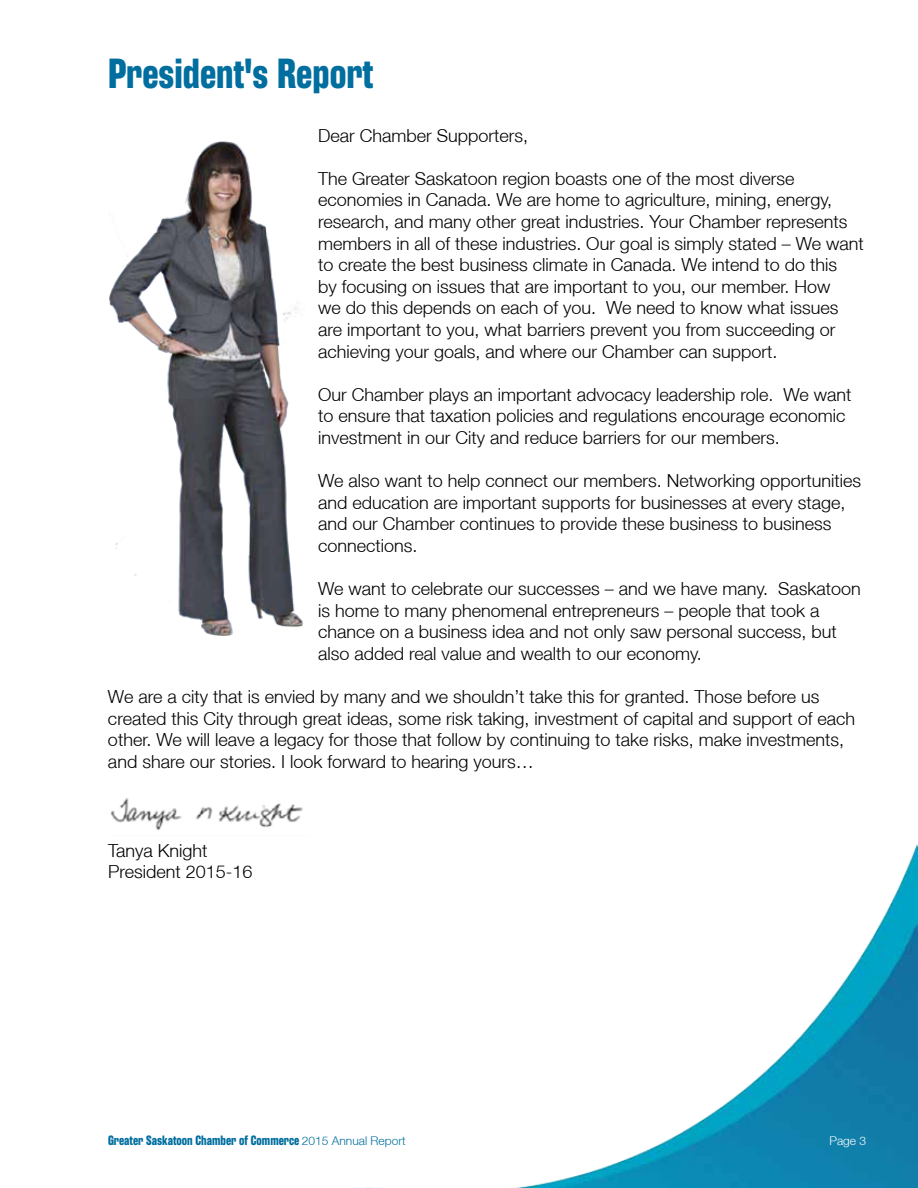
<style>
.page{position:relative;width:918px;height:1188px;background:#fff}
.page>*{position:absolute;margin:0;border:0;box-sizing:border-box;transform-origin:0 0}
.t1{font:700 42px "Rama Gothic E";color:#006e9f}
.t2{font:300 18px/21.6px "Helvetica Neue LT";color:#000}
.t3{font:700 13.5px "Rama Gothic E";color:#006e9f}
.t4{font:300 12px "Helvetica Neue LT";color:#fff}
.s1{font-family:"Helvetica Neue LT";font-weight:300;font-size:12px}
</style>
<div class="page">
<img style="left:368px;top:844px;width:550px;height:344px">
<img style="left:110px;top:797px;width:193px;height:33px">
<img style="left:109px;top:141px;width:194px;height:495px">
<h1 class="t1" style="left:108px;top:49px;width:267px">President's Report</h1>
<p class="t2" style="left:318px;top:124px;width:212px">Dear Chamber Supporters,</p>
<p class="t2" style="left:318px;top:167px;width:547px">The Greater Saskatoon region boasts one of the most diverse economies in Canada. We are home to agriculture, mining, energy, research, and many other great industries. Your Chamber represents members in all of these industries. Our goal is simply stated – We want to create the best business climate in Canada. We intend to do this<br>by focusing on issues that are important to you, our member. How<br>we do this depends on each of you. We need to know what issues are important to you, what barriers prevent you from succeeding or achieving your goals, and where our Chamber can support.</p>
<p class="t2" style="left:318px;top:383px;width:535px">Our Chamber plays an important advocacy leadership role. We want to ensure that taxation policies and regulations encourage economic investment in our City and reduce barriers for our members.</p>
<p class="t2" style="left:318px;top:470px;width:545px">We also want to help connect our members. Networking opportunities and education are important supports for businesses at every stage, and our Chamber continues to provide these business to business connections.</p>
<p class="t2" style="left:318px;top:578px;width:544px">We want to celebrate our successes – and we have many. Saskatoon is home to many phenomenal entrepreneurs – people that took a chance on a business idea and not only saw personal success, but also added real value and wealth to our economy.</p>
<p class="t2" style="left:108px;top:686px;width:749px">We are a city that is envied by many and we shouldn’t take this for granted. Those before us created this City through great ideas, some risk taking, investment of capital and support of each other. We will leave a legacy for those that follow by continuing to take risks, make investments, and share our stories. I look forward to hearing yours…</p>
<p class="t2" style="left:108px;top:839px;width:146px">Tanya Knight<br>President 2015-16</p>
<p class="t3" style="left:108px;top:1133px;width:299px">Greater Saskatoon Chamber of Commerce <span class="s1">2015 Annual Report</span></p>
<p class="t4" style="left:829px;top:1133px;width:38px">Page 3</p>
</div>
